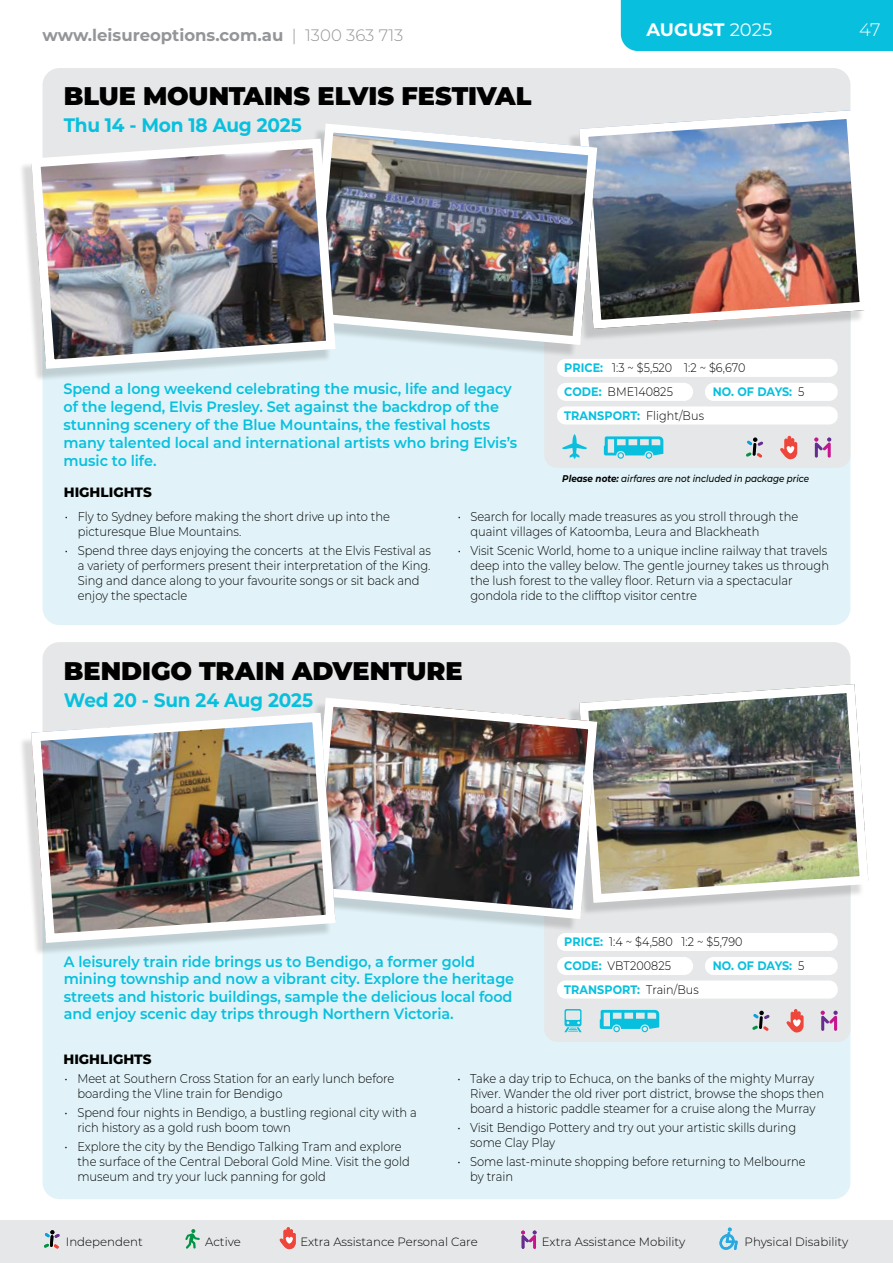
<style>
.page{position:relative;width:893px;height:1263px;background:#fff}
.page>*{position:absolute;margin:0;border:0;box-sizing:border-box;transform-origin:0 0}
.t1{font:900 25.5px "Montserrat";color:#000}
.t2{font:700 19.5px "Montserrat";letter-spacing:-.015em;color:#08c0de;scale:.95 1}
.t3{font:700 18px "Montserrat";color:#fff}
.t4{font:300 18px "Montserrat";color:#fff}
.t5{font:700 16.5px "Montserrat";color:#939598}
.t6{font:600 15px/18px "Montserrat";letter-spacing:-.005em;color:#08c0de;scale:.96 1}
.t7{font:800 13.5px "Montserrat";color:#000}
.t8{font:300 12.75px/15px "Montserrat";color:#000;scale:.9 1}
.t9{font:300 12.3px/24px "Montserrat";letter-spacing:.005em;color:#000;scale:.91 1}
.t10{font:700 12.3px "Montserrat";letter-spacing:.005em;color:#08c0de;scale:.91 1}
.t11{font:300 12px "Montserrat";color:#000}
.t12{font:italic 500 9.75px "Montserrat";color:#000;scale:.9 1}
.s1{font-weight:300}
.s2{font-weight:400}
.s3{font-weight:700;color:#08c0de}
.s4{font-weight:300;color:#000}
.s5{font-weight:700}
</style>
<div class="page">
<div style="left:621px;top:0;width:272px;height:51px;background:#08c0de"></div>
<div style="left:43px;top:68px;width:807px;height:162px;background:#e6e7e8;border-radius:17px"></div>
<div style="left:43px;top:642px;width:807px;height:162px;background:#e6e7e8;border-radius:17px"></div>
<div style="left:43px;top:217px;width:807px;height:408px;background:#e1f3f8;border-radius:17px"></div>
<div style="left:43px;top:791px;width:807px;height:408px;background:#e1f3f8;border-radius:17px"></div>
<div style="left:544px;top:225px;width:306px;height:243px;background:#e6e7e8;border-radius:13px"></div>
<div style="left:544px;top:799px;width:306px;height:243px;background:#e6e7e8;border-radius:13px"></div>
<div style="left:567px;top:114px;width:297px;height:227px;background:#000;opacity:.15"></div>
<img style="left:575px;top:106px;width:290px;height:227px">
<div style="left:567px;top:688px;width:297px;height:227px;background:#000;opacity:.15"></div>
<img style="left:575px;top:680px;width:294px;height:227px">
<div style="left:296px;top:128px;width:297px;height:230px;background:#000;opacity:.15"></div>
<img style="left:304px;top:119px;width:298px;height:230px">
<div style="left:296px;top:702px;width:297px;height:230px;background:#000;opacity:.15"></div>
<img style="left:304px;top:693px;width:298px;height:231px">
<div style="left:19px;top:143px;width:312px;height:239px;background:#000;opacity:.15"></div>
<img style="left:26px;top:134px;width:314px;height:240px">
<div style="left:19px;top:717px;width:312px;height:239px;background:#000;opacity:.15"></div>
<img style="left:26px;top:708px;width:314px;height:240px">
<div style="left:557px;top:359px;width:281px;height:18px;background:#fff;border-radius:9px"></div>
<div style="left:557px;top:933px;width:281px;height:18px;background:#fff;border-radius:9px"></div>
<div style="left:557px;top:383px;width:136px;height:18px;background:#fff;border-radius:9px"></div>
<div style="left:557px;top:957px;width:136px;height:18px;background:#fff;border-radius:9px"></div>
<div style="left:705px;top:383px;width:133px;height:18px;background:#fff;border-radius:9px"></div>
<div style="left:705px;top:957px;width:133px;height:18px;background:#fff;border-radius:9px"></div>
<div style="left:557px;top:406px;width:281px;height:18px;background:#fff;border-radius:9px"></div>
<div style="left:557px;top:980px;width:281px;height:18px;background:#fff;border-radius:9px"></div>
<svg style="left:786px;top:1009px;width:18px;height:23px"></svg>
<svg style="left:821px;top:1011px;width:17px;height:20px"></svg>
<svg style="left:752px;top:1010px;width:18px;height:21px"></svg>
<div style="left:0;top:1221px;width:893px;height:42px;background:#e6e7e8"></div>
<svg style="left:44px;top:1230px;width:16px;height:18px"></svg>
<svg style="left:279px;top:1227px;width:17px;height:22px"></svg>
<svg style="left:521px;top:1230px;width:16px;height:19px"></svg>
<svg style="left:719px;top:1227px;width:19px;height:23px"></svg>
<svg style="left:185px;top:1229px;width:15px;height:20px"></svg>
<svg style="left:604px;top:436px;width:59px;height:23px"></svg>
<svg style="left:562px;top:434px;width:25px;height:25px"></svg>
<svg style="left:780px;top:436px;width:17px;height:23px"></svg>
<svg style="left:814px;top:437px;width:17px;height:21px"></svg>
<svg style="left:746px;top:437px;width:17px;height:21px"></svg>
<svg style="left:600px;top:1010px;width:59px;height:22px"></svg>
<svg style="left:564px;top:1009px;width:18px;height:23px"></svg>
<p class="t5" style="left:43px;top:23px;width:362px">www.leisureoptions.com.au <span class="s1">| 1300 363 713</span></p>
<h1 class="t1" style="left:64px;top:77px;width:469px">BLUE MOUNTAINS ELVIS FESTIVAL</h1>
<h2 class="t2" style="left:64px;top:111px;width:252px">Thu 14 - Mon 18 Aug 2025</h2>
<h3 class="t3" style="left:646px;top:17px;width:127px">AUGUST <span class="s2">2025</span></h3>
<h3 class="t4" style="left:859px;top:17px;width:23px">47</h3>
<p class="t6" style="left:63px;top:379px;width:474px">Spend a long weekend celebrating the music, life and legacy of the legend, Elvis Presley. Set against the backdrop of the stunning scenery of the Blue Mountains, the festival hosts many talented local and international artists who bring Elvis’s music to life.</p>
<p class="t7" style="left:64px;top:482px;width:90px">HIGHLIGHTS</p>
<p class="t9" style="left:564px;top:356px;width:200px"><span class="s3">PRICE:</span> 1:3 ~ $5,520 1:2 ~ $6,670<br><span class="s3">CODE:</span> BME140825</p>
<p class="t10" style="left:713px;top:383px;width:102px">NO. OF DAYS: <span class="s4">5</span></p>
<p class="t10" style="left:564px;top:407px;width:155px">TRANSPORT: <span class="s4">Flight/Bus</span></p>
<p class="t12" style="left:562px;top:472px;width:276px"><span class="s5">Please note:</span> airfares are not included in package price</p>
<p class="t8" style="left:78px;top:508px;width:349px;text-indent:-13px">• Fly to Sydney before making the short drive up into the picturesque Blue Mountains.</p>
<p class="t8" style="left:78px;top:542px;width:394px;text-indent:-13px">• Spend three days enjoying the concerts at the Elvis Festival as a variety of performers present their interpretation of the King.<br>Sing and dance along to your favourite songs or sit back and enjoy the spectacle</p>
<p class="t8" style="left:470px;top:508px;width:366px;text-indent:-13px">• Search for locally made treasures as you stroll through the quaint villages of Katoomba, Leura and Blackheath</p>
<p class="t8" style="left:470px;top:542px;width:400px;text-indent:-13px">• Visit Scenic World, home to a unique incline railway that travels deep into the valley below. The gentle journey takes us through the lush forest to the valley floor. Return via a spectacular gondola ride to the clifftop visitor centre</p>
<h1 class="t1" style="left:64px;top:651px;width:400px">BENDIGO TRAIN ADVENTURE</h1>
<h2 class="t2" style="left:64px;top:686px;width:264px">Wed 20 - Sun 24 Aug 2025</h2>
<p class="t6" style="left:64px;top:952px;width:471px;line-height:17.2px">A leisurely train ride brings us to Bendigo, a former gold mining township and now a vibrant city. Explore the heritage streets and historic buildings, sample the delicious local food and enjoy scenic day trips through Northern Victoria.</p>
<p class="t7" style="left:63px;top:1049px;width:90px">HIGHLIGHTS</p>
<p class="t9" style="left:564px;top:930px;width:197px"><span class="s3">PRICE:</span> 1:4 ~ $4,580 1:2 ~ $5,790<br><span class="s3">CODE:</span> VBT200825</p>
<p class="t10" style="left:713px;top:957px;width:102px">NO. OF DAYS: <span class="s4">5</span></p>
<p class="t10" style="left:564px;top:981px;width:149px">TRANSPORT: <span class="s4">Train/Bus</span></p>
<p class="t8" style="left:77px;top:1070px;width:354px;text-indent:-13px">• Meet at Southern Cross Station for an early lunch before boarding the Vline train for Bendigo</p>
<p class="t8" style="left:77px;top:1104px;width:379px;text-indent:-13px">• Spend four nights in Bendigo, a bustling regional city with a rich history as a gold rush boom town</p>
<p class="t8" style="left:77px;top:1139px;width:371px;text-indent:-13px">• Explore the city by the Bendigo Talking Tram and explore the surface of the Central Deboral Gold Mine. Visit the gold museum and try your luck panning for gold</p>
<p class="t8" style="left:470px;top:1070px;width:395px;text-indent:-13px">• Take a day trip to Echuca, on the banks of the mighty Murray<br>River. Wander the old river port district, browse the shops then board a historic paddle steamer for a cruise along the Murray</p>
<p class="t8" style="left:470px;top:1119px;width:364px;text-indent:-13px">• Visit Bendigo Pottery and try out your artistic skills during some Clay Play</p>
<p class="t8" style="left:470px;top:1154px;width:374px;text-indent:-13px">• Some last-minute shopping before returning to Melbourne by train</p>
<p class="t11" style="left:66px;top:1234px;width:78px">Independent</p>
<p class="t11" style="left:205px;top:1234px;width:37px">Active</p>
<p class="t11" style="left:300px;top:1234px;width:179px">Extra Assistance Personal Care</p>
<p class="t11" style="left:542px;top:1234px;width:145px">Extra Assistance Mobility</p>
<p class="t11" style="left:745px;top:1234px;width:105px">Physical Disability</p>
</div>
